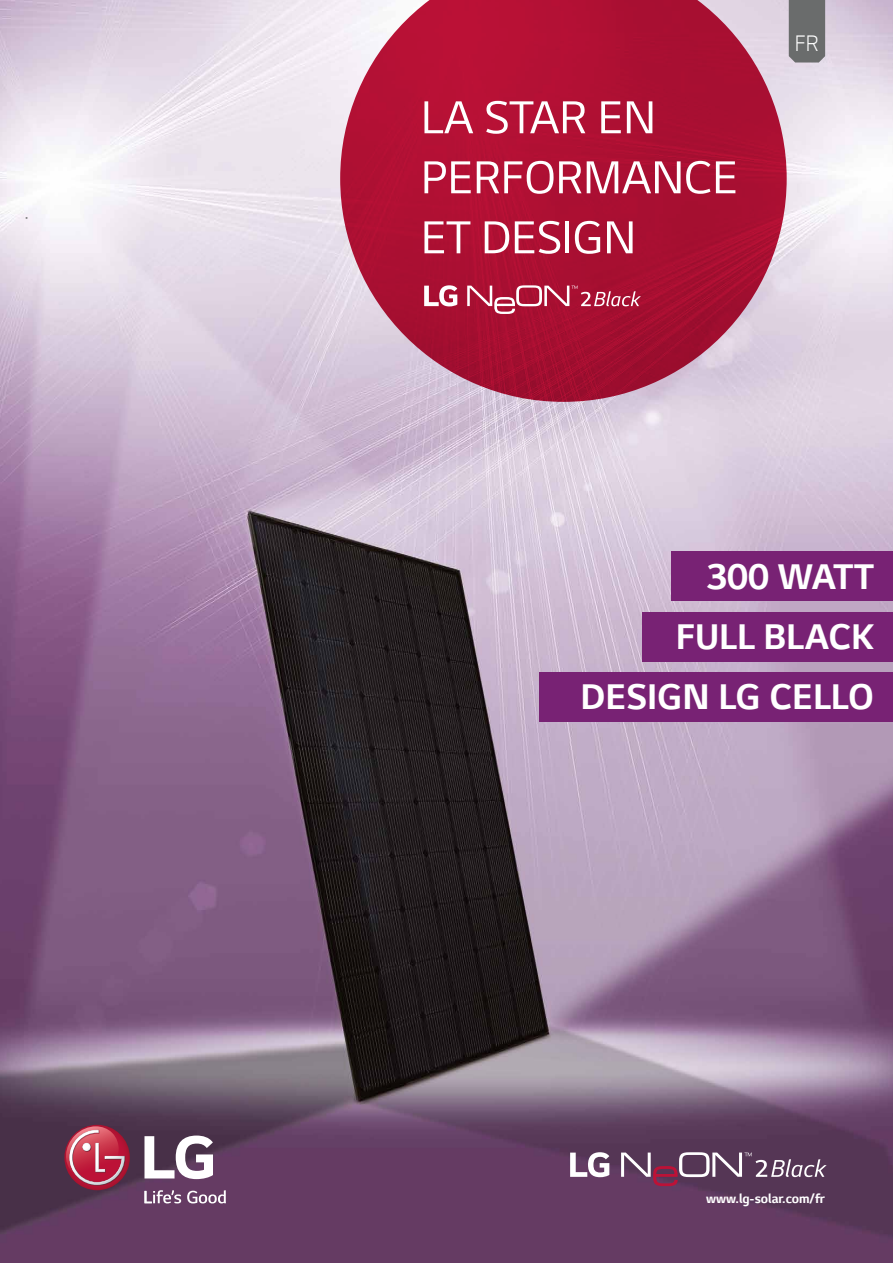
<style>
.page{position:relative;width:893px;height:1263px;background:#fff}
.page>*{position:absolute;margin:0;border:0;box-sizing:border-box;transform-origin:0 0}
.t1{font:52.5px/60px "LG Smart";color:#fff}
.t2{font:700 40.5px/60px "LG Smart";color:#fff;text-align:right}
.t3{font:300 25.5px "LG Smart";color:#fff}
.t4{font:700 15px "LG Smart";color:#fff}
</style>
<div class="page">
<img style="left:0;top:0;width:893px;height:1263px">
<svg style="left:570px;top:1152px;width:39px;height:25px"></svg>
<svg style="left:621px;top:1152px;width:206px;height:34px;background:#745570"></svg>
<svg style="left:144px;top:1190px;width:37px;height:13px"></svg>
<svg style="left:187px;top:1190px;width:39px;height:13px"></svg>
<svg style="left:144px;top:1135px;width:69px;height:44px"></svg>
<svg style="left:64px;top:1125px;width:66px;height:65px"></svg>
<svg style="left:63px;top:1126px;width:63px;height:60px;background:#b24a60"></svg>
<svg style="left:0;top:0;width:1px;height:85px"></svg>
<svg style="left:340px;top:0;width:447px;height:402px;background:#b53252"></svg>
<div style="left:671px;top:551px;width:222px;height:50px;background:#782274"></div>
<div style="left:643px;top:612px;width:250px;height:50px;background:#782274"></div>
<div style="left:540px;top:673px;width:353px;height:49px;background:#782274"></div>
<svg style="left:424px;top:285px;width:33px;height:21px"></svg>
<svg style="left:467px;top:285px;width:174px;height:29px;background:#b83d59"></svg>
<div style="left:789px;top:0;width:36px;height:63px;background:#6a6c6c"></div>
<p class="t1" style="left:421px;top:88px;width:318px">LA STAR EN<br>PERFORMANCE<br>ET DESIGN</p>
<p class="t3" style="left:795px;top:29px;width:26px">FR</p>
<p class="t2" style="left:580px;top:548px;width:295px">300 WATT<br>FULL BLACK<br>DESIGN LG CELLO</p>
<p class="t4" style="left:706px;top:1190px;width:121px">www.lg-solar.com/fr</p>
</div>
